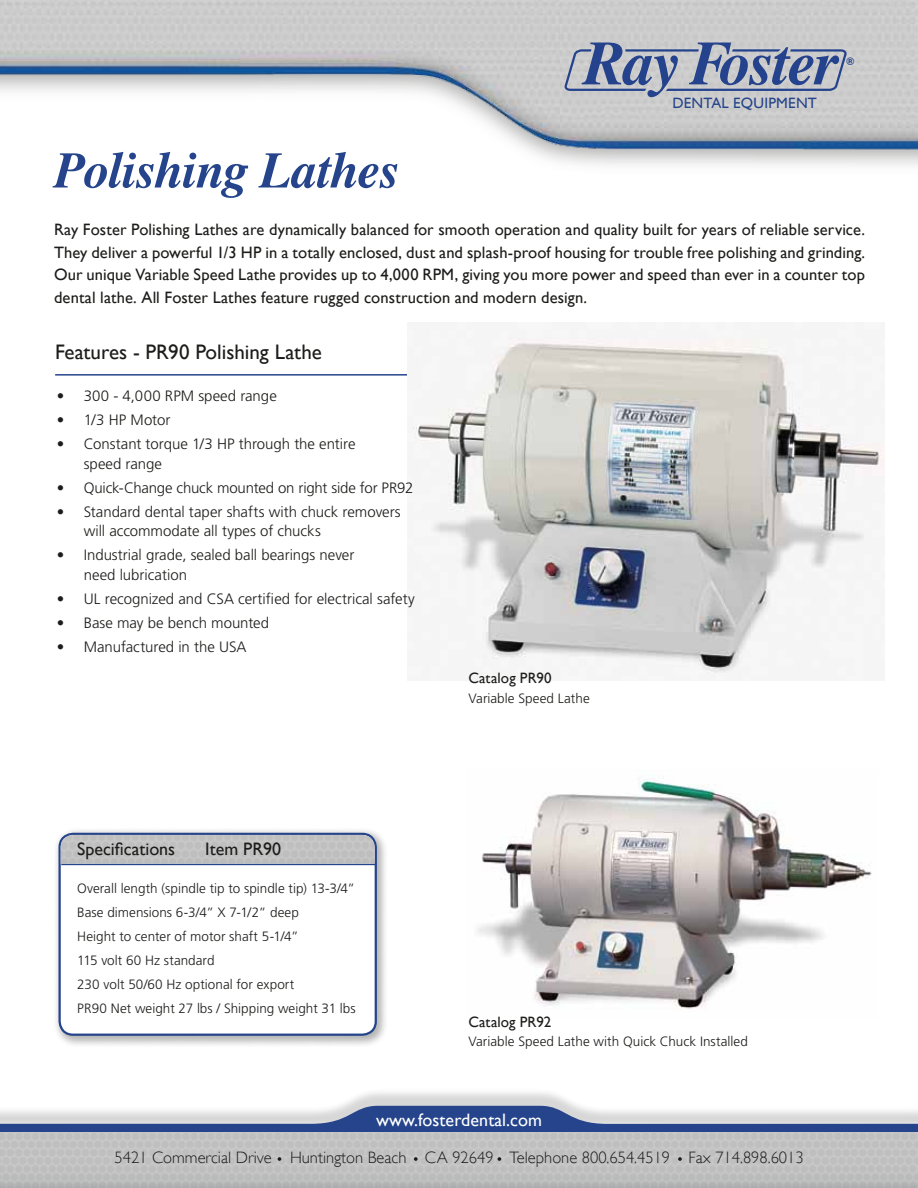
<style>
.page{position:relative;width:918px;height:1188px;background:#fff}
.page>*{position:absolute;margin:0;border:0;box-sizing:border-box;transform-origin:0 0}
.t1{font:italic 700 51px "Times";letter-spacing:-.015em;color:#25448b}
.t2{font:21px "Gill Sans";color:#1c1c1a}
.t3{font:18px "Gill Sans";color:#1c1c1a}
.t4{font:18px "Gill Sans";letter-spacing:.005em;color:#fff}
.t5{font:16.5px/22.5px "Gill Sans";letter-spacing:.005em;color:#1c1c1a;text-align:justify}
.t6{font:300 16.5px "Gill Sans";color:#1c1c1a}
.t7{font:300 15px/19.5px "Frutiger";letter-spacing:-.005em;color:#1c1c1a}
.t8{font:15px "Gill Sans";letter-spacing:.01em;color:#1c1c1a}
.t9{font:15px "Gill Sans";letter-spacing:.015em;color:#25448b}
.t10{font:300 13.5px/24px "Frutiger";letter-spacing:.005em;color:#1c1c1a}
.t11{font:700 10.5px "Helvetica";color:#24438c}
</style>
<div class="page">
<div style="left:0;top:1087px;width:918px;height:43px;background:#1c1c1a;opacity:.18"></div>
<svg style="left:0;top:1106px;width:918px;height:26px"></svg>
<img style="left:0;top:0;width:918px;height:166px">
<svg style="left:278px;top:1157px;width:3px;height:4px"></svg>
<svg style="left:414px;top:1157px;width:4px;height:4px"></svg>
<svg style="left:498px;top:1157px;width:3px;height:4px"></svg>
<svg style="left:678px;top:1157px;width:4px;height:4px"></svg>
<svg style="left:565px;top:43px;width:282px;height:54px;background:#949eb6"></svg>
<hr style="left:55px;top:374px;width:376px;height:2px;background:#25448b">
<div style="left:52px;top:826px;width:336px;height:221px;background:#1c1c1a;opacity:.33"></div>
<div style="left:60px;top:834px;width:316px;height:201px;background:#fff;border-radius:14px"></div>
<div style="left:58px;top:833px;width:319px;height:203px;border:2px solid #25448b;border-radius:14px"></div>
<hr style="left:61px;top:864px;width:315px;height:1px;background:#25448b">
<img style="left:407px;top:337px;width:477px;height:339px">
<img style="left:477px;top:774px;width:395px;height:235px">
<p class="t9" style="left:672px;top:95px;width:146px">DENTAL EQUIPMENT</p>
<p class="t11" style="left:846px;top:52px;width:9px">®</p>
<h1 class="t1" style="left:54px;top:122px;width:346px">Polishing Lathes</h1>
<p class="t5" style="left:54px;top:218px;width:812px">Ray Foster Polishing Lathes are dynamically balanced for smooth operation and quality built for years of reliable service.<br>They deliver a powerful 1/3 HP in a totally enclosed, dust and splash-proof housing for trouble free polishing and grinding.<br>Our unique Variable Speed Lathe provides up to 4,000 RPM, giving you more power and speed than ever in a counter top dental lathe. All Foster Lathes feature rugged construction and modern design.</p>
<p class="t2" style="left:55px;top:340px;width:268px">Features - PR90 Polishing Lathe</p>
<p class="t7" style="left:57px;top:386px;width:222px">• 300 - 4,000 RPM speed range</p>
<p class="t7" style="left:57px;top:410px;width:115px">• 1/3 HP Motor</p>
<p class="t7" style="left:84px;top:434px;width:273px;text-indent:-27px">• Constant torque 1/3 HP through the entire speed range</p>
<p class="t7" style="left:57px;top:478px;width:358px">• Quick-Change chuck mounted on right side for PR92</p>
<p class="t7" style="left:84px;top:502px;width:319px;text-indent:-27px">• Standard dental taper shafts with chuck removers will accommodate all types of chucks</p>
<p class="t7" style="left:84px;top:545px;width:272px;text-indent:-27px">• Industrial grade, sealed ball bearings never need lubrication</p>
<p class="t7" style="left:57px;top:589px;width:360px">• UL recognized and CSA certified for electrical safety</p>
<p class="t7" style="left:57px;top:613px;width:214px">• Base may be bench mounted</p>
<p class="t7" style="left:57px;top:637px;width:191px">• Manufactured in the USA</p>
<p class="t8" style="left:468px;top:669px;width:85px">Catalog PR90</p>
<p class="t10" style="left:468px;top:686px;width:123px">Variable Speed Lathe</p>
<p class="t3" style="left:77px;top:838px;width:100px">Specifications</p>
<p class="t3" style="left:205px;top:838px;width:78px">Item PR90</p>
<p class="t10" style="left:77px;top:876px;width:280px">Overall length (spindle tip to spindle tip) 13-3/4” Base dimensions 6-3/4” X 7-1/2” deep<br>Height to center of motor shaft 5-1/4”<br>115 volt 60 Hz standard<br>230 volt 50/60 Hz optional for export<br>PR90 Net weight 27 lbs / Shipping weight 31 lbs</p>
<p class="t8" style="left:468px;top:1013px;width:85px">Catalog PR92</p>
<p class="t10" style="left:468px;top:1030px;width:281px">Variable Speed Lathe with Quick Chuck Installed</p>
<p class="t4" style="left:376px;top:1110px;width:168px">www.fosterdental.com</p>
<p class="t6" style="left:115px;top:1148px;width:691px">5421 Commercial Drive Huntington Beach CA 92649 Telephone 800.654.4519 Fax 714.898.6013</p>
</div>
